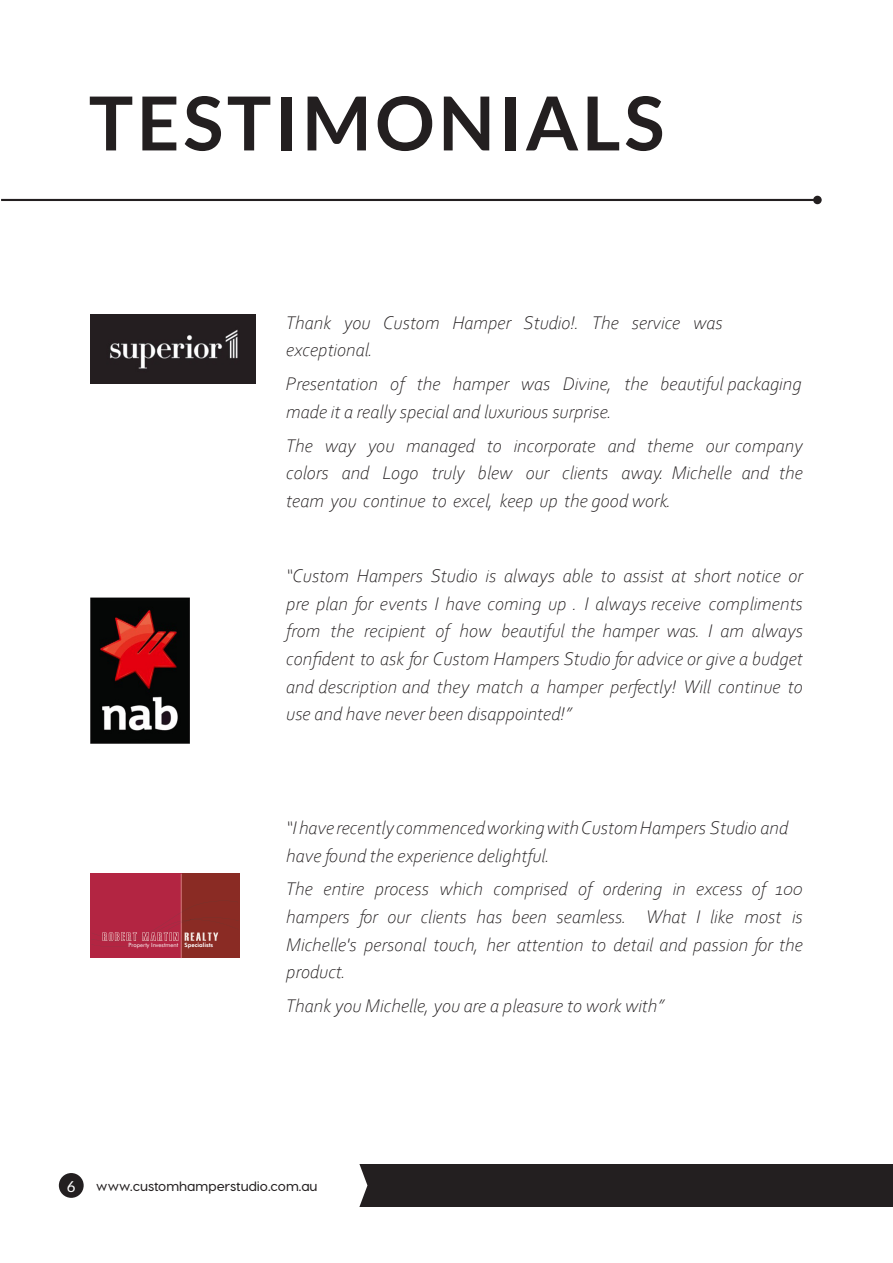
<style>
.page{position:relative;width:893px;height:1263px;background:#fff}
.page>*{position:absolute;margin:0;border:0;box-sizing:border-box;transform-origin:0 0}
.t1{font:700 74.55px "Lato";letter-spacing:.05em;color:#231f20}
.t2{font:74.55px "Lato";letter-spacing:.05em;color:#231f20}
.t3{font:italic 300 19.2px/27.6px "Corbel";color:#231f20}
.t4{font:15.15px "Lato";color:#fff}
.t5{font:600 13.65px "Visby CF";color:#231f20}
.t6{font:5.85px "Futura BT";color:#fff}
.s1{font-weight:700}
.s2{font-weight:800}
</style>
<div class="page">
<div style="left:0;top:1164px;width:892px;height:43px;background:#231f20"></div>
<div style="left:0;top:1164px;width:367px;height:43px;background:#fff"></div>
<div style="left:59px;top:1173px;width:25px;height:25px;background:#231f20;border-radius:50%"></div>
<hr style="left:1px;top:199px;width:816px;height:2px;background:#231f20">
<div style="left:813px;top:196px;width:9px;height:8px;background:#231f20;border-radius:50%"></div>
<svg style="left:91px;top:874px;width:148px;height:84px;background:#a42c3a"></svg>
<img style="left:90px;top:598px;width:99px;height:145px">
<img style="left:90px;top:314px;width:166px;height:69px">
<h1 class="t1" style="left:89px;top:77px;width:577px">TESTIMONIALS</h1>
<h1 class="t2" style="left:90px;top:77px;width:425px"><span class="s1">GIF</span> IDEAS</h1>
<p class="t3" style="left:286px;top:308px;width:438px">Thank you Custom Hamper Studio!. The service was exceptional.</p>
<p class="t3" style="left:286px;top:369px;width:517px">Presentation of the hamper was Divine, the beautiful packaging made it a really special and luxurious surprise.</p>
<p class="t3" style="left:286px;top:431px;width:518px;text-align:justify">The way you managed to incorporate and theme our company colors and Logo truly blew our clients away. Michelle and the team you continue to excel, keep up the good work.</p>
<p class="t6" style="left:129px;top:942px;width:86px">Property Investment <span class="s2">Specialists</span></p>
<p class="t3" style="left:286px;top:561px;width:518px;text-align:justify">“Custom Hampers Studio is always able to assist at short notice or pre plan for events I have coming up . I always receive compliments from the recipient of how beautiful the hamper was. I am always confident to ask for Custom Hampers Studio for advice or give a budget and description and they match a hamper perfectly! Will continue to use and have never been disappointed!”</p>
<p class="t3" style="left:286px;top:813px;width:503px">“I have recently commenced working with Custom Hampers Studio and have found the experience delightful.</p>
<p class="t3" style="left:286px;top:874px;width:518px;text-align:justify">The entire process which comprised of ordering in excess of 100 hampers for our clients has been seamless. What I like most is Michelle's personal touch, her attention to detail and passion for the product.</p>
<p class="t3" style="left:286px;top:991px;width:379px">Thank you Michelle, you are a pleasure to work with”</p>
<p class="t4" style="left:67px;top:1176px;width:10px">6</p>
<p class="t5" style="left:96px;top:1177px;width:223px">www.customhamperstudio.com.au</p>
</div>
